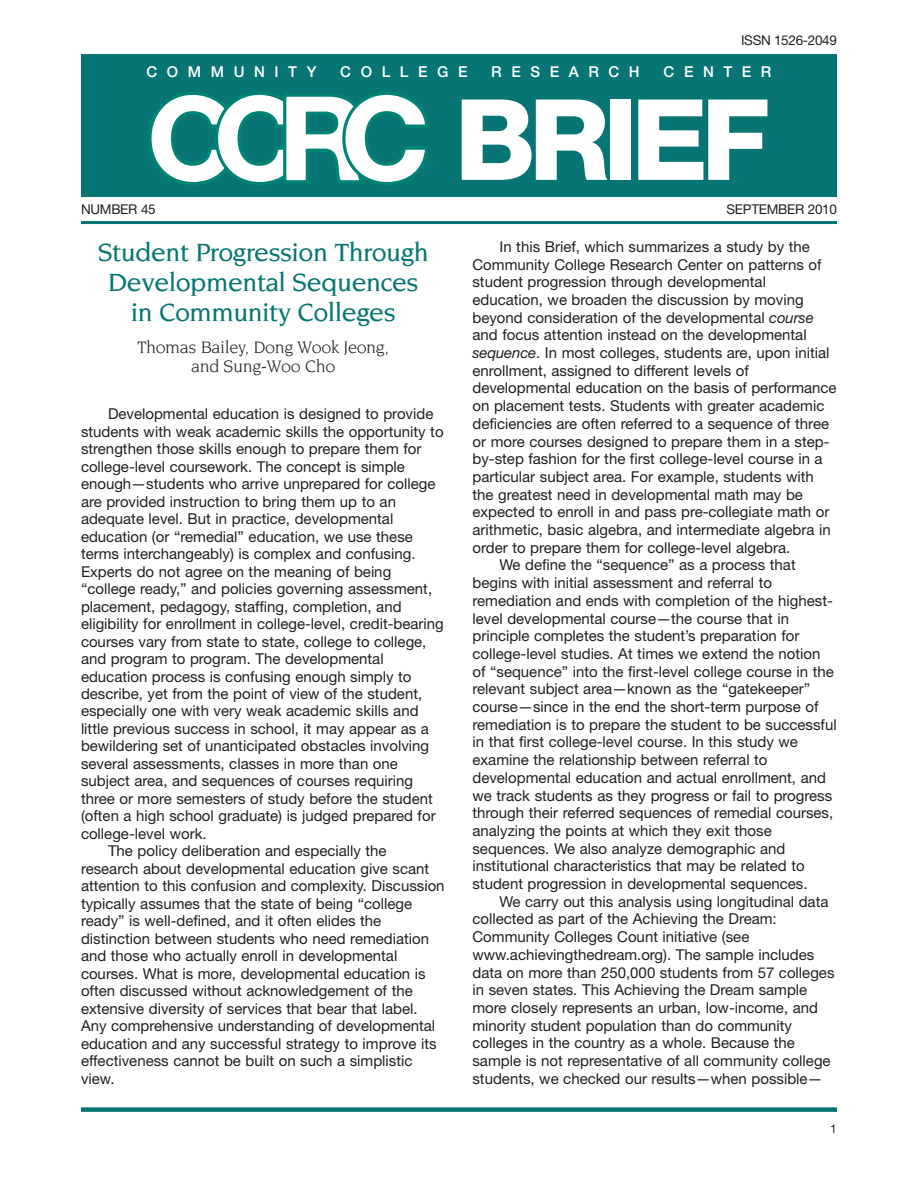
<style>
.page{position:relative;width:918px;height:1188px;background:#fff}
.page>*{position:absolute;margin:0;border:0;box-sizing:border-box;transform-origin:0 0}
.t1{font:800 112.5px "Helvetica Neue";letter-spacing:-.065em;color:#fff}
.t2{font:500 27px/30.2px "Novarese";letter-spacing:-.02em;color:#077573;text-align:center}
.t3{font:18px/19.6px "Novarese";letter-spacing:-.02em;color:#231f20;text-align:center}
.t4{font:15px "Helvetica Neue";color:#231f20}
.t5{font:500 15px "Helvetica Neue";letter-spacing:.64em;color:#fff}
.t6{font:13.5px "Helvetica Neue";letter-spacing:-.02em;color:#231f20}
.t7{font:12px "Helvetica Neue";color:#231f20}
.s1{font-style:italic}
</style>
<div class="page">
<div style="left:81px;top:54px;width:756px;height:140px;background:#077573"></div>
<svg style="left:149px;top:92px;width:279px;height:93px"></svg>
<hr style="left:81px;top:221px;width:756px;height:3px;background:#077573">
<hr style="left:81px;top:194px;width:756px;height:3px;background:#077573">
<div style="left:81px;top:1107px;width:756px;height:5px;background:#077573"></div>
<p class="t6" style="left:741px;top:36px;width:97px">ISSN 1526-2049</p>
<p class="t5" style="left:146px;top:67px;width:172px">COMMUNITY</p>
<p class="t5" style="left:340px;top:67px;width:129px">COLLEGE</p>
<p class="t5" style="left:491px;top:67px;width:150px">RESEARCH</p>
<p class="t5" style="left:664px;top:67px;width:109px">CENTER</p>
<h1 class="t1" style="left:454px;top:100px;width:317px">BRIEF</h1>
<p class="t6" style="left:81px;top:205px;width:76px">NUMBER 45</p>
<p class="t6" style="left:727px;top:205px;width:112px">SEPTEMBER 2010</p>
<h2 class="t2" style="left:98px;top:239px;width:332px">Student Progression Through<br>Developmental Sequences in Community Colleges</h2>
<p class="t3" style="left:137px;top:338px;width:253px">Thomas Bailey, Dong Wook Jeong, and Sung-Woo Cho</p>
<p class="t4" style="left:108px;top:408px;width:327px">Developmental education is designed to provide</p>
<p class="t4" style="left:81px;top:426px;width:364px">students with weak academic skills the opportunity to</p>
<p class="t4" style="left:81px;top:443px;width:342px">strengthen those skills enough to prepare them for</p>
<p class="t4" style="left:81px;top:461px;width:325px">college-level coursework. The concept is simple</p>
<p class="t4" style="left:81px;top:478px;width:356px">enough—students who arrive unprepared for college</p>
<p class="t4" style="left:81px;top:496px;width:317px">are provided instruction to bring them up to an</p>
<p class="t4" style="left:81px;top:513px;width:314px">adequate level. But in practice, developmental</p>
<p class="t4" style="left:81px;top:531px;width:333px">education (or “remedial” education, we use these</p>
<p class="t4" style="left:81px;top:548px;width:336px">terms interchangeably) is complex and confusing.</p>
<p class="t4" style="left:81px;top:566px;width:312px">Experts do not agree on the meaning of being</p>
<p class="t4" style="left:81px;top:583px;width:353px">“college ready,” and policies governing assessment,</p>
<p class="t4" style="left:81px;top:601px;width:322px">placement, pedagogy, staffing, completion, and</p>
<p class="t4" style="left:81px;top:618px;width:364px">eligibility for enrollment in college-level, credit-bearing</p>
<p class="t4" style="left:81px;top:636px;width:347px">courses vary from state to state, college to college,</p>
<p class="t4" style="left:81px;top:653px;width:304px">and program to program. The developmental</p>
<p class="t4" style="left:81px;top:671px;width:332px">education process is confusing enough simply to</p>
<p class="t4" style="left:81px;top:688px;width:343px">describe, yet from the point of view of the student,</p>
<p class="t4" style="left:81px;top:706px;width:339px">especially one with very weak academic skills and</p>
<p class="t4" style="left:81px;top:723px;width:349px">little previous success in school, it may appear as a</p>
<p class="t4" style="left:81px;top:741px;width:350px">bewildering set of unanticipated obstacles involving</p>
<p class="t4" style="left:81px;top:758px;width:318px">several assessments, classes in more than one</p>
<p class="t4" style="left:81px;top:776px;width:334px">subject area, and sequences of courses requiring</p>
<p class="t4" style="left:81px;top:793px;width:353px">three or more semesters of study before the student</p>
<p class="t4" style="left:81px;top:811px;width:356px">(often a high school graduate) is judged prepared for</p>
<p class="t4" style="left:81px;top:828px;width:127px">college-level work.</p>
<p class="t4" style="left:108px;top:846px;width:280px">The policy deliberation and especially the</p>
<p class="t4" style="left:81px;top:863px;width:350px">research about developmental education give scant</p>
<p class="t4" style="left:81px;top:881px;width:365px">attention to this confusion and complexity. Discussion</p>
<p class="t4" style="left:81px;top:898px;width:333px">typically assumes that the state of being “college</p>
<p class="t4" style="left:81px;top:916px;width:302px">ready” is well-defined, and it often elides the</p>
<p class="t4" style="left:81px;top:933px;width:350px">distinction between students who need remediation</p>
<p class="t4" style="left:81px;top:951px;width:318px">and those who actually enroll in developmental</p>
<p class="t4" style="left:81px;top:968px;width:346px">courses. What is more, developmental education is</p>
<p class="t4" style="left:81px;top:986px;width:333px">often discussed without acknowledgement of the</p>
<p class="t4" style="left:81px;top:1003px;width:338px">extensive diversity of services that bear that label.</p>
<p class="t4" style="left:81px;top:1021px;width:356px">Any comprehensive understanding of developmental</p>
<p class="t4" style="left:81px;top:1038px;width:357px">education and any successful strategy to improve its</p>
<p class="t4" style="left:81px;top:1056px;width:333px">effectiveness cannot be built on such a simplistic</p>
<p class="t4" style="left:81px;top:1073px;width:35px">view.</p>
<p class="t4" style="left:500px;top:241px;width:312px">In this Brief, which summarizes a study by the</p>
<p class="t4" style="left:473px;top:259px;width:351px">Community College Research Center on patterns of</p>
<p class="t4" style="left:473px;top:277px;width:295px">student progression through developmental</p>
<p class="t4" style="left:473px;top:294px;width:333px">education, we broaden the discussion by moving</p>
<p class="t4" style="left:473px;top:312px;width:343px">beyond consideration of the developmental <span class="s1">course</span></p>
<p class="t4" style="left:473px;top:330px;width:336px">and focus attention instead on the developmental</p>
<p class="t4" style="left:473px;top:347px;width:359px"><span class="s1">sequence</span>. In most colleges, students are, upon initial</p>
<p class="t4" style="left:473px;top:365px;width:278px">enrollment, assigned to different levels of</p>
<p class="t4" style="left:473px;top:383px;width:366px">developmental education on the basis of performance</p>
<p class="t4" style="left:473px;top:400px;width:353px">on placement tests. Students with greater academic</p>
<p class="t4" style="left:473px;top:418px;width:358px">deficiencies are often referred to a sequence of three</p>
<p class="t4" style="left:473px;top:436px;width:359px">or more courses designed to prepare them in a step-</p>
<p class="t4" style="left:473px;top:454px;width:352px">by-step fashion for the first college-level course in a</p>
<p class="t4" style="left:473px;top:471px;width:343px">particular subject area. For example, students with</p>
<p class="t4" style="left:473px;top:489px;width:332px">the greatest need in developmental math may be</p>
<p class="t4" style="left:473px;top:507px;width:358px">expected to enroll in and pass pre-collegiate math or</p>
<p class="t4" style="left:473px;top:524px;width:360px">arithmetic, basic algebra, and intermediate algebra in</p>
<p class="t4" style="left:473px;top:542px;width:319px">order to prepare them for college-level algebra.</p>
<p class="t4" style="left:500px;top:560px;width:298px">We define the “sequence” as a process that</p>
<p class="t4" style="left:473px;top:577px;width:301px">begins with initial assessment and referral to</p>
<p class="t4" style="left:473px;top:595px;width:362px">remediation and ends with completion of the highest-</p>
<p class="t4" style="left:473px;top:613px;width:318px">level developmental course—the course that in</p>
<p class="t4" style="left:473px;top:631px;width:329px">principle completes the student’s preparation for</p>
<p class="t4" style="left:473px;top:648px;width:349px">college-level studies. At times we extend the notion</p>
<p class="t4" style="left:473px;top:666px;width:363px">of “sequence” into the first-level college course in the</p>
<p class="t4" style="left:473px;top:684px;width:339px">relevant subject area—known as the “gatekeeper”</p>
<p class="t4" style="left:473px;top:701px;width:347px">course—since in the end the short-term purpose of</p>
<p class="t4" style="left:473px;top:719px;width:366px">remediation is to prepare the student to be successful</p>
<p class="t4" style="left:473px;top:737px;width:327px">in that first college-level course. In this study we</p>
<p class="t4" style="left:473px;top:754px;width:297px">examine the relationship between referral to</p>
<p class="t4" style="left:473px;top:772px;width:355px">developmental education and actual enrollment, and</p>
<p class="t4" style="left:473px;top:790px;width:361px">we track students as they progress or fail to progress</p>
<p class="t4" style="left:473px;top:808px;width:362px">through their referred sequences of remedial courses,</p>
<p class="t4" style="left:473px;top:825px;width:301px">analyzing the points at which they exit those</p>
<p class="t4" style="left:473px;top:843px;width:314px">sequences. We also analyze demographic and</p>
<p class="t4" style="left:473px;top:861px;width:334px">institutional characteristics that may be related to</p>
<p class="t4" style="left:473px;top:878px;width:337px">student progression in developmental sequences.</p>
<p class="t4" style="left:500px;top:896px;width:330px">We carry out this analysis using longitudinal data</p>
<p class="t4" style="left:473px;top:914px;width:306px">collected as part of the Achieving the Dream:</p>
<p class="t4" style="left:473px;top:931px;width:278px">Community Colleges Count initiative (see</p>
<p class="t4" style="left:473px;top:949px;width:343px">www.achievingthedream.org). The sample includes</p>
<p class="t4" style="left:473px;top:967px;width:364px">data on more than 250,000 students from 57 colleges</p>
<p class="t4" style="left:473px;top:985px;width:336px">in seven states. This Achieving the Dream sample</p>
<p class="t4" style="left:473px;top:1002px;width:347px">more closely represents an urban, low-income, and</p>
<p class="t4" style="left:473px;top:1020px;width:321px">minority student population than do community</p>
<p class="t4" style="left:473px;top:1038px;width:324px">colleges in the country as a whole. Because the</p>
<p class="t4" style="left:473px;top:1055px;width:360px">sample is not representative of all community college</p>
<p class="t4" style="left:473px;top:1073px;width:352px">students, we checked our results—when possible—</p>
<p class="t7" style="left:830px;top:1125px;width:8px">1</p>
</div>
